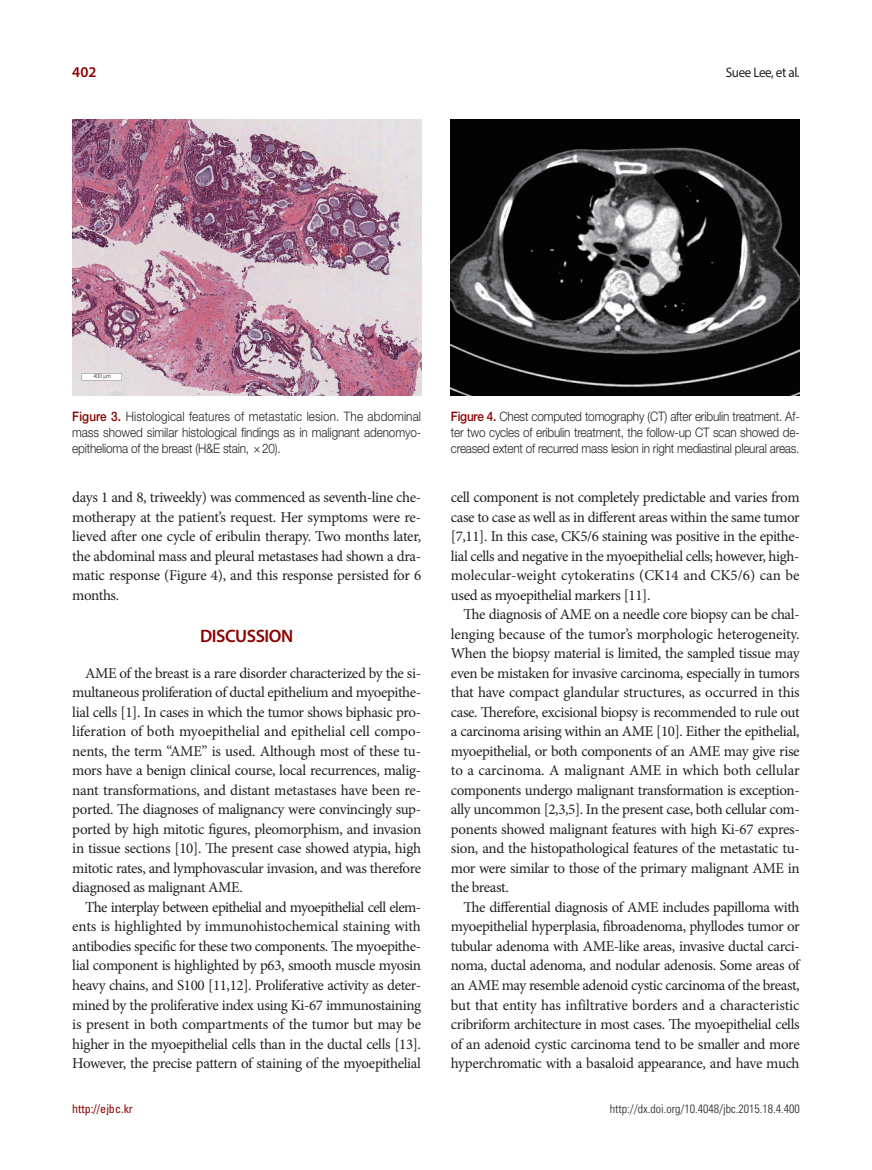
<style>
.page{position:relative;width:872px;height:1170px;background:#fff}
.page>*{position:absolute;margin:0;border:0;box-sizing:border-box;transform-origin:0 0}
.본문_대제목{font:600 18px "Myriad Pro";letter-spacing:-.025em;color:#8b0202}
.본문{font:15px/19.5px "Minion Pro";letter-spacing:-.025em;color:#231f20;text-align:justify}
.t1{font:600 15px "Myriad Pro";color:#8b0202}
.t2{font:13.8px "Myriad Pro";letter-spacing:-.03em;color:#231f20;scale:.95 1}
.표_제목__그림_설명{font:300 13.05px/15.6px "Helvetica Neue LT Std";letter-spacing:-.015em;color:#231f20;text-align:justify;scale:.9 1}
.t3{font:300 condensed 12px "Univers LT Std";color:#231f20}
.t4{font:condensed 12px "Univers LT Std";color:#8b0202}
.표_제목__그림_설명-2{font:300 6px "Helvetica Neue LT Std";color:#231f20;scale:.9 1}
.s1{font-weight:500;color:#8b0202}
</style>
<div class="page">
<img style="left:72px;top:119px;width:349px;height:276px">
<img style="left:451px;top:119px;width:348px;height:276px">
<p class="t1" style="left:72px;top:63px;width:26px">402</p>
<p class="t2" style="left:726px;top:64px;width:79px">Suee Lee, et al.</p>
<p class="표_제목__그림_설명-2" style="left:93px;top:372px;width:21px">400 μm</p>
<p class="표_제목__그림_설명" style="left:72px;top:408px;width:389px"><span class="s1">Figure 3.</span> Histological features of metastatic lesion. The abdominal mass showed similar histological findings as in malignant adenomyo&shy;epithelioma of the breast (H&amp;E stain, ×20).</p>
<p class="표_제목__그림_설명" style="left:451px;top:408px;width:389px"><span class="s1">Figure 4.</span> Chest computed tomography (CT) after eribulin treatment. Af&shy;ter two cycles of eribulin treatment, the follow-up CT scan showed de&shy;creased extent of recurred mass lesion in right mediastinal pleural areas.</p>
<p class="본문" style="left:72px;top:487px;width:350px">days 1 and 8, triweekly) was commenced as seventh-line che&shy;motherapy at the patient’s request. Her symptoms were re&shy;lieved after one cycle of eribulin therapy. Two months later, the abdominal mass and pleural metastases had shown a dra&shy;matic response (Figure 4), and this response persisted for 6 months.</p>
<p class="본문_대제목" style="left:200px;top:624px;width:95px">DISCUSSION</p>
<p class="본문" style="left:72px;top:663px;width:350px;text-indent:13px">AME of the breast is a rare disorder characterized by the si&shy;multaneous proliferation of ductal epithelium and myoepithe&shy;lial cells [1]. In cases in which the tumor shows biphasic pro&shy;liferation of both myoepithelial and epithelial cell compo&shy;nents, the term “AME” is used. Although most of these tu&shy;mors have a benign clinical course, local recurrences, malig&shy;nant transformations, and distant metastases have been re&shy;ported. The diagnoses of malignancy were convincingly sup&shy;ported by high mitotic figures, pleomorphism, and invasion in tissue sections [10]. The present case showed atypia, high mitotic rates, and lymphovascular invasion, and was therefore diagnosed as malignant AME.</p>
<p class="본문" style="left:72px;top:897px;width:350px;text-indent:13px">The interplay between epithelial and myoepithelial cell elem&shy;ents is highlighted by immunohistochemical staining with antibodies specific for these two components. The myoepithe&shy;lial component is highlighted by p63, smooth muscle myosin heavy chains, and S100 [11,12]. Proliferative activity as deter&shy;mined by the proliferative index using Ki-67 immunostaining is present in both compartments of the tumor but may be higher in the myoepithelial cells than in the ductal cells [13].<br>However, the precise pattern of staining of the myoepithelial</p>
<p class="본문" style="left:451px;top:487px;width:350px">cell component is not completely predictable and varies from case to case as well as in different areas within the same tumor [7,11]. In this case, CK5/6 staining was positive in the epithe&shy;lial cells and negative in the myoepithelial cells; however, high&shy;molecular-weight cytokeratins (CK14 and CK5/6) can be used as myoepithelial markers [11].</p>
<p class="본문" style="left:451px;top:604px;width:350px;text-indent:13px">The diagnosis of AME on a needle core biopsy can be chal&shy;lenging because of the tumor’s morphologic heterogeneity.<br>When the biopsy material is limited, the sampled tissue may even be mistaken for invasive carcinoma, especially in tumors that have compact glandular structures, as occurred in this case. Therefore, excisional biopsy is recommended to rule out a carcinoma arising within an AME [10]. Either the epithelial, myoepithelial, or both components of an AME may give rise to a carcinoma. A malignant AME in which both cellular components undergo malignant transformation is exception&shy;ally uncommon [2,3,5]. In the present case, both cellular com&shy;ponents showed malignant features with high Ki-67 expres&shy;sion, and the histopathological features of the metastatic tu&shy;mor were similar to those of the primary malignant AME in the breast.</p>
<p class="본문" style="left:451px;top:897px;width:350px;text-indent:13px">The differential diagnosis of AME includes papilloma with myoepithelial hyperplasia, fibroadenoma, phyllodes tumor or tubular adenoma with AME-like areas, invasive ductal carci&shy;noma, ductal adenoma, and nodular adenosis. Some areas of an AME may resemble adenoid cystic carcinoma of the breast, but that entity has infiltrative borders and a characteristic cribriform architecture in most cases. The myoepithelial cells of an adenoid cystic carcinoma tend to be smaller and more hyperchromatic with a basaloid appearance, and have much</p>
<p class="t4" style="left:72px;top:1100px;width:62px">http://ejbc.kr</p>
<p class="t3" style="left:610px;top:1101px;width:191px">http://dx.doi.org/10.4048/jbc.2015.18.4.400</p>
</div>
